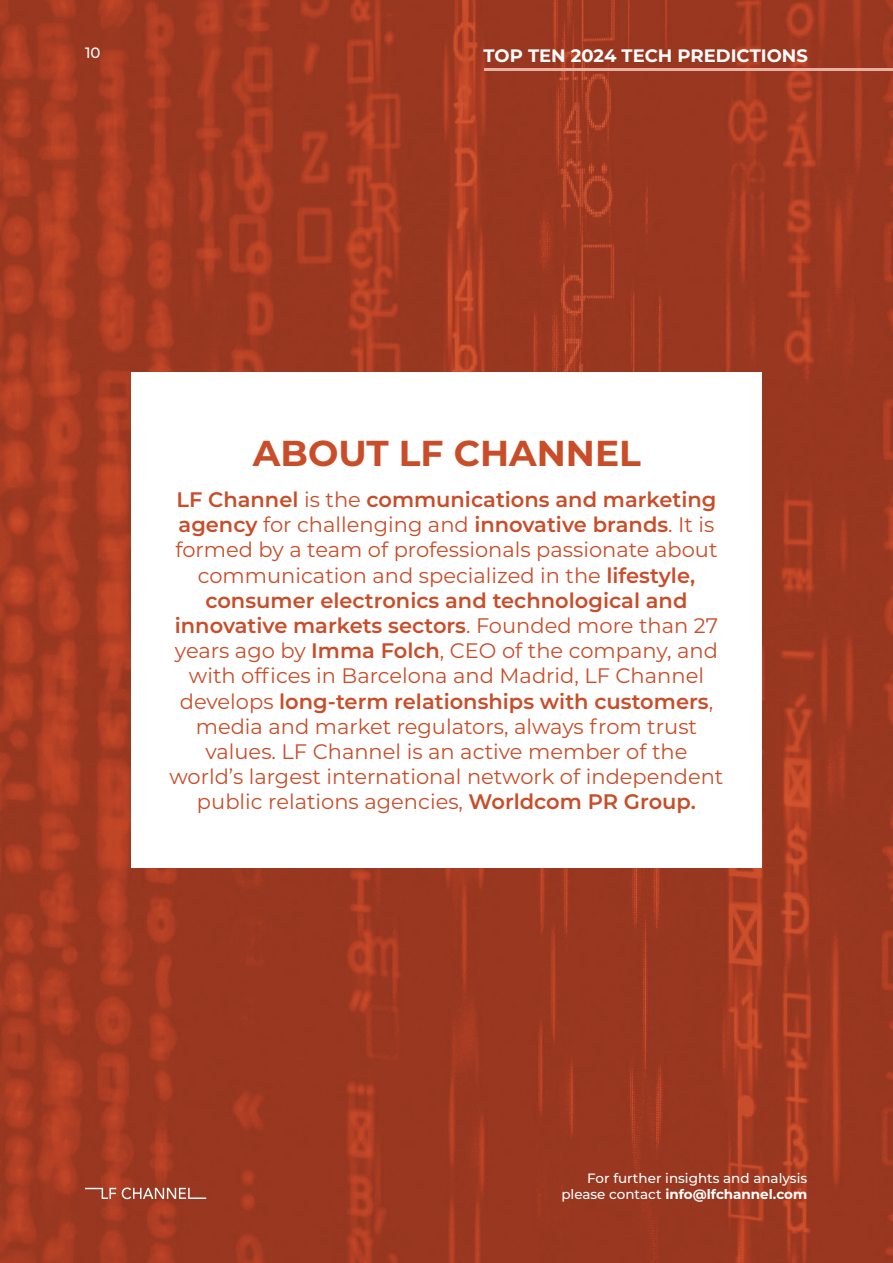
<style>
.page{position:relative;width:893px;height:1263px;background:#fff}
.page>*{position:absolute;margin:0;border:0;box-sizing:border-box;transform-origin:0 0}
.t1{font:700 36px "Montserrat";color:#c94d29}
.t2{font:21px/25.2px "Montserrat";color:#c94d29;text-align:center}
.t3{font:700 18px "Montserrat";color:#fff}
.t4{font:500 15px "Montserrat";color:#fff}
.t5{font:500 13.5px/16.2px "Montserrat";color:#fff;text-align:right}
.s1{font-weight:600}
.s2{font-weight:700}
</style>
<div class="page">
<img style="left:0;top:0;width:893px;height:1263px">
<div style="left:132px;top:372px;width:630px;height:496px;background:#fff"></div>
<svg style="left:85px;top:1188px;width:31px;height:11px"></svg>
<svg style="left:122px;top:1187px;width:84px;height:12px"></svg>
<hr style="left:485px;top:68px;width:408px;height:3px;background:#e7b0a3">
<p class="t4" style="left:85px;top:42px;width:17px">10</p>
<p class="t3" style="left:484px;top:43px;width:326px">TOP TEN 2024 TECH PREDICTIONS</p>
<h1 class="t1" style="left:253px;top:427px;width:389px">ABOUT LF CHANNEL</h1>
<p class="t2" style="left:169px;top:486px;width:555px"><span class="s1">LF Channel</span> is the <span class="s1">communications and marketing agency</span> for challenging and <span class="s1">innovative brands</span>. It is formed by a team of professionals passionate about communication and specialized in the <span class="s1">lifestyle, consumer electronics and technological and innovative markets sectors</span>. Founded more than 27 years ago by <span class="s1">Imma Folch</span>, CEO of the company, and with offices in Barcelona and Madrid, LF Channel develops <span class="s1">long-term relationships with customers</span>, media and market regulators, always from trust values. LF Channel is an active member of the world’s largest international network of independent public relations agencies, <span class="s1">Worldcom PR Group.</span></p>
<p class="t5" style="left:561px;top:1169px;width:247px">For further insights and analysis please contact <span class="s2">info@lfchannel.com</span></p>
</div>
